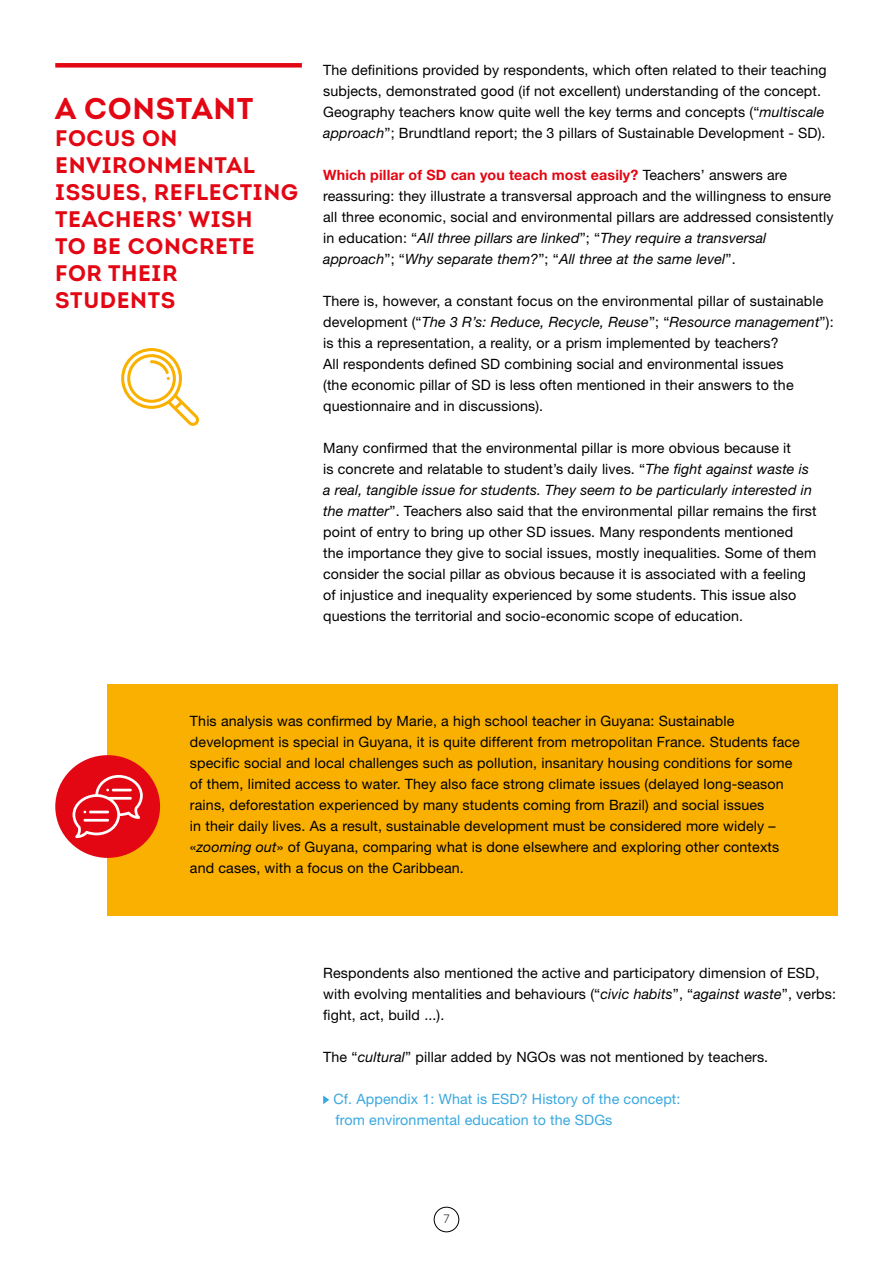
<style>
.page{position:relative;width:893px;height:1263px;background:#fff}
.page>*{position:absolute;margin:0;border:0;box-sizing:border-box;transform-origin:0 0}
.t1{font:30px "Intro Bold Alt";letter-spacing:.025em;color:#e30613}
.t2{font:22.5px/27px "Intro Bold Alt";letter-spacing:.025em;color:#e30613}
.t3{font:14.25px/21px "Helvetica Neue LT Std";letter-spacing:.01em;color:#000}
.t4{font:14.25px/21px "Helvetica Neue LT Std";letter-spacing:.01em;color:#38a8e0}
.t5{font:12px "Intro Light Alt";color:#000}
.s1{font-style:italic}
.s2{font-weight:700;color:#e30613}
</style>
<div class="page">
<div style="left:108px;top:684px;width:730px;height:231px;background:#f9b000"></div>
<div style="left:55px;top:755px;width:105px;height:103px;background:#e30613;border-radius:50%"></div>
<svg style="left:73px;top:775px;width:70px;height:63px"></svg>
<hr style="left:89px;top:811px;width:20px;height:2px;background:#fff">
<hr style="left:84px;top:819px;width:25px;height:3px;background:#fff">
<hr style="left:112px;top:789px;width:20px;height:2px;background:#fff">
<div style="left:434px;top:1207px;width:25px;height:25px;border:1px solid #000;border-radius:50%"></div>
<svg style="left:323px;top:1095px;width:6px;height:9px"></svg>
<div style="left:55px;top:63px;width:247px;height:5px;background:#e30613"></div>
<svg style="left:121px;top:348px;width:78px;height:78px"></svg>
<h1 class="t1" style="left:55px;top:89px;width:200px">A CONSTANT</h1>
<h2 class="t2" style="left:55px;top:124px;width:244px">FOCUS ON<br>ENVIRONMENTAL<br>ISSUES, REFLECTING<br>TEACHERS’ WISH<br>TO BE CONCRETE<br>FOR THEIR<br>STUDENTS</h2>
<p class="t3" style="left:323px;top:59px;width:505px">The definitions provided by respondents, which often related to their teaching subjects, demonstrated good (if not excellent) understanding of the concept.<br>Geography teachers know quite well the key terms and concepts (“<span class="s1">multiscale approach</span>”; Brundtland report; the 3 pillars of Sustainable Development - SD).</p>
<p class="t3" style="left:323px;top:164px;width:512px"><span class="s2">Which pillar of SD can you teach most easily?</span> Teachers’ answers are reassuring: they illustrate a transversal approach and the willingness to ensure all three economic, social and environmental pillars are addressed consistently in education: “<span class="s1">All three pillars are linked</span>”; “<span class="s1">They require a transversal approach</span>”; “<span class="s1">Why separate them?</span>”; “<span class="s1">All three at the same level</span>”.</p>
<p class="t3" style="left:323px;top:290px;width:512px">There is, however, a constant focus on the environmental pillar of sustainable development (“<span class="s1">The 3 R’s: Reduce, Recycle, Reuse</span>”; “<span class="s1">Resource management</span>”): is this a representation, a reality, or a prism implemented by teachers?<br>All respondents defined SD combining social and environmental issues<br>(the economic pillar of SD is less often mentioned in their answers to the questionnaire and in discussions).</p>
<p class="t3" style="left:323px;top:437px;width:495px">Many confirmed that the environmental pillar is more obvious because it<br>is concrete and relatable to student’s daily lives. “<span class="s1">The fight against waste is a real, tangible issue for students. They seem to be particularly interested in the matter</span>”. Teachers also said that the environmental pillar remains the first point of entry to bring up other SD issues. Many respondents mentioned the importance they give to social issues, mostly inequalities. Some of them consider the social pillar as obvious because it is associated with a feeling of injustice and inequality experienced by some students. This issue also questions the territorial and socio-economic scope of education.</p>
<p class="t3" style="left:190px;top:710px;width:611px">This analysis was confirmed by Marie, a high school teacher in Guyana: Sustainable development is special in Guyana, it is quite different from metropolitan France. Students face specific social and local challenges such as pollution, insanitary housing conditions for some of them, limited access to water. They also face strong climate issues (delayed long-season rains, deforestation experienced by many students coming from Brazil) and social issues<br>in their daily lives. As a result, sustainable development must be considered more widely – «<span class="s1">zooming out</span>» of Guyana, comparing what is done elsewhere and exploring other contexts and cases, with a focus on the Caribbean.</p>
<p class="t3" style="left:323px;top:962px;width:514px">Respondents also mentioned the active and participatory dimension of ESD, with evolving mentalities and behaviours (“<span class="s1">civic habits</span>”, “<span class="s1">against waste</span>”, verbs: fight, act, build ...).</p>
<p class="t3" style="left:323px;top:1046px;width:447px">The “<span class="s1">cultural</span>” pillar added by NGOs was not mentioned by teachers.</p>
<p class="t4" style="left:334px;top:1088px;width:348px">Cf. Appendix 1: What is ESD? History of the concept: from environmental education to the SDGs</p>
<p class="t5" style="left:443px;top:1212px;width:8px">7</p>
</div>
